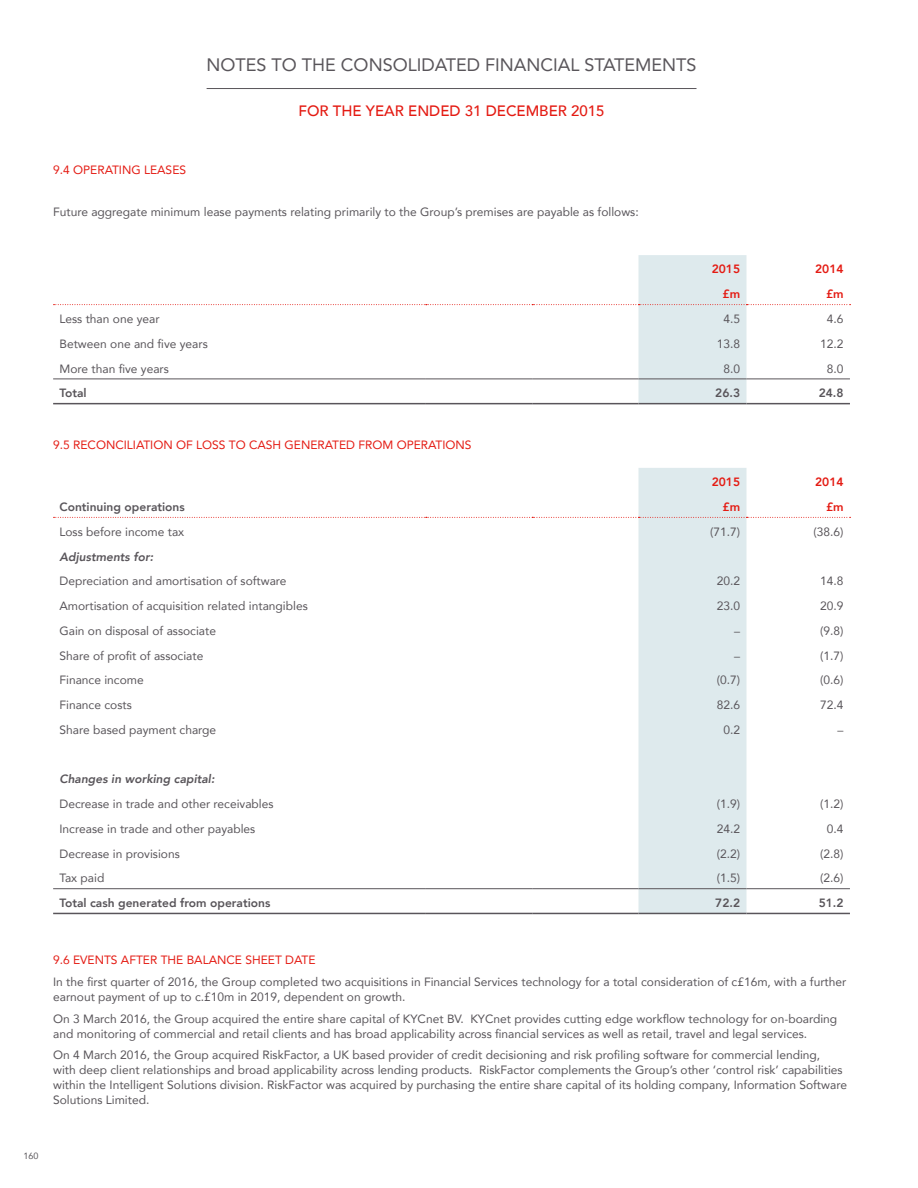
<style>
.page{position:relative;width:918px;height:1188px;background:#fff}
.page>*{position:absolute;margin:0;border:0;box-sizing:border-box;transform-origin:0 0}
.t1{font:18px "Avenir";color:#59555a}
.t2{font:500 15px "Avenir";color:#e41b13}
.t3{font:12px/15px "Avenir";color:#59555a}
.t4{font:12px "Avenir";color:#e41b13}
.t5{font:800 12px "Avenir";color:#59555a}
.t6{font:italic 800 12px "Avenir";color:#59555a}
.t7{font:800 12px "Avenir";color:#e41b13}
.t8{font:9px "Avenir";color:#59555a}
</style>
<div class="page">
<hr style="left:207px;top:88px;width:490px;height:1px;background:#59555a">
<div style="left:639px;top:468px;width:108px;height:445px;background:#deeaed"></div>
<hr style="left:53px;top:888px;width:373px;height:1px;background:#59555a">
<hr style="left:426px;top:888px;width:106px;height:1px;background:#59555a">
<hr style="left:532px;top:888px;width:107px;height:1px;background:#59555a">
<hr style="left:639px;top:888px;width:108px;height:1px;background:#59555a">
<hr style="left:747px;top:888px;width:103px;height:1px;background:#59555a">
<hr style="left:53px;top:913px;width:373px;height:1px;background:#59555a">
<hr style="left:426px;top:913px;width:106px;height:1px;background:#59555a">
<hr style="left:532px;top:913px;width:107px;height:1px;background:#59555a">
<hr style="left:639px;top:913px;width:108px;height:1px;background:#59555a">
<hr style="left:747px;top:913px;width:103px;height:1px;background:#59555a">
<svg style="left:54px;top:517px;width:797px;height:1px"></svg>
<hr style="left:53px;top:379px;width:373px;height:1px;background:#59555a">
<hr style="left:53px;top:403px;width:373px;height:1px;background:#59555a">
<svg style="left:54px;top:255px;width:797px;height:149px"></svg>
<h1 class="t1" style="left:207px;top:50px;width:491px">NOTES TO THE CONSOLIDATED FINANCIAL STATEMENTS</h1>
<p class="t2" style="left:298px;top:98px;width:308px">FOR THE YEAR ENDED 31 DECEMBER 2015</p>
<p class="t4" style="left:53px;top:160px;width:134px">9.4 OPERATING LEASES</p>
<p class="t3" style="left:53px;top:204px;width:587px">Future aggregate minimum lease payments relating primarily to the Group’s premises are payable as follows:</p>
<p class="t7" style="left:712px;top:260px;width:30px">2015</p>
<p class="t7" style="left:815px;top:260px;width:30px">2014</p>
<p class="t7" style="left:723px;top:285px;width:19px">£m</p>
<p class="t7" style="left:826px;top:285px;width:19px">£m</p>
<p class="t3" style="left:60px;top:311px;width:102px">Less than one year</p>
<p class="t3" style="left:723px;top:311px;width:18px">4.5</p>
<p class="t3" style="left:827px;top:311px;width:18px">4.6</p>
<p class="t3" style="left:60px;top:336px;width:150px">Between one and five years</p>
<p class="t3" style="left:717px;top:336px;width:25px">13.8</p>
<p class="t3" style="left:820px;top:336px;width:25px">12.2</p>
<p class="t3" style="left:60px;top:361px;width:111px">More than five years</p>
<p class="t3" style="left:723px;top:361px;width:18px">8.0</p>
<p class="t3" style="left:827px;top:361px;width:18px">8.0</p>
<p class="t5" style="left:60px;top:384px;width:29px">Total</p>
<p class="t5" style="left:715px;top:384px;width:26px">26.3</p>
<p class="t5" style="left:819px;top:384px;width:26px">24.8</p>
<p class="t4" style="left:53px;top:435px;width:420px">9.5 RECONCILIATION OF LOSS TO CASH GENERATED FROM OPERATIONS</p>
<p class="t7" style="left:712px;top:473px;width:30px">2015</p>
<p class="t7" style="left:815px;top:473px;width:30px">2014</p>
<p class="t5" style="left:60px;top:497px;width:127px">Continuing operations</p>
<p class="t7" style="left:723px;top:497px;width:19px">£m</p>
<p class="t7" style="left:826px;top:497px;width:19px">£m</p>
<p class="t3" style="left:60px;top:524px;width:126px">Loss before income tax</p>
<p class="t3" style="left:710px;top:524px;width:32px">(71.7)</p>
<p class="t3" style="left:814px;top:524px;width:32px">(38.6)</p>
<p class="t6" style="left:60px;top:549px;width:95px">Adjustments for:</p>
<p class="t3" style="left:60px;top:573px;width:229px">Depreciation and amortisation of software</p>
<p class="t3" style="left:717px;top:573px;width:25px">20.2</p>
<p class="t3" style="left:820px;top:573px;width:25px">14.8</p>
<p class="t3" style="left:60px;top:598px;width:250px">Amortisation of acquisition related intangibles</p>
<p class="t3" style="left:717px;top:598px;width:25px">23.0</p>
<p class="t3" style="left:820px;top:598px;width:25px">20.9</p>
<p class="t3" style="left:60px;top:623px;width:158px">Gain on disposal of associate</p>
<p class="t3" style="left:734px;top:623px;width:7px">–</p>
<p class="t3" style="left:820px;top:623px;width:25px">(9.8)</p>
<p class="t3" style="left:60px;top:648px;width:145px">Share of profit of associate</p>
<p class="t3" style="left:734px;top:648px;width:7px">–</p>
<p class="t3" style="left:820px;top:648px;width:25px">(1.7)</p>
<p class="t3" style="left:60px;top:672px;width:86px">Finance income</p>
<p class="t3" style="left:717px;top:672px;width:25px">(0.7)</p>
<p class="t3" style="left:820px;top:672px;width:25px">(0.6)</p>
<p class="t3" style="left:60px;top:697px;width:74px">Finance costs</p>
<p class="t3" style="left:717px;top:697px;width:25px">82.6</p>
<p class="t3" style="left:820px;top:697px;width:25px">72.4</p>
<p class="t3" style="left:60px;top:722px;width:158px">Share based payment charge</p>
<p class="t3" style="left:723px;top:722px;width:18px">0.2</p>
<p class="t3" style="left:838px;top:722px;width:7px">–</p>
<p class="t6" style="left:60px;top:772px;width:157px">Changes in working capital:</p>
<p class="t3" style="left:60px;top:796px;width:216px">Decrease in trade and other receivables</p>
<p class="t3" style="left:717px;top:796px;width:25px">(1.9)</p>
<p class="t3" style="left:820px;top:796px;width:25px">(1.2)</p>
<p class="t3" style="left:60px;top:821px;width:197px">Increase in trade and other payables</p>
<p class="t3" style="left:717px;top:821px;width:25px">24.2</p>
<p class="t3" style="left:827px;top:821px;width:18px">0.4</p>
<p class="t3" style="left:60px;top:846px;width:122px">Decrease in provisions</p>
<p class="t3" style="left:717px;top:846px;width:25px">(2.2)</p>
<p class="t3" style="left:820px;top:846px;width:25px">(2.8)</p>
<p class="t3" style="left:60px;top:870px;width:46px">Tax paid</p>
<p class="t3" style="left:717px;top:870px;width:25px">(1.5)</p>
<p class="t3" style="left:820px;top:870px;width:25px">(2.6)</p>
<p class="t5" style="left:60px;top:894px;width:212px">Total cash generated from operations</p>
<p class="t5" style="left:715px;top:894px;width:26px">72.2</p>
<p class="t5" style="left:819px;top:894px;width:26px">51.2</p>
<p class="t4" style="left:53px;top:950px;width:264px">9.6 EVENTS AFTER THE BALANCE SHEET DATE</p>
<p class="t3" style="left:53px;top:974px;width:795px">In the first quarter of 2016, the Group completed two acquisitions in Financial Services technology for a total consideration of c£16m, with a further earnout payment of up to c.£10m in 2019, dependent on growth.</p>
<p class="t3" style="left:53px;top:1011px;width:786px">On 3 March 2016, the Group acquired the entire share capital of KYCnet BV. KYCnet provides cutting edge workflow technology for on-boarding and monitoring of commercial and retail clients and has broad applicability across financial services as well as retail, travel and legal services.</p>
<p class="t3" style="left:53px;top:1047px;width:795px">On 4 March 2016, the Group acquired RiskFactor, a UK based provider of credit decisioning and risk profiling software for commercial lending,<br>with deep client relationships and broad applicability across lending products. RiskFactor complements the Group’s other ‘control risk’ capabilities within the Intelligent Solutions division. RiskFactor was acquired by purchasing the entire share capital of its holding company, Information Software Solutions Limited.</p>
<p class="t8" style="left:23px;top:1149px;width:17px">160</p>
</div>
